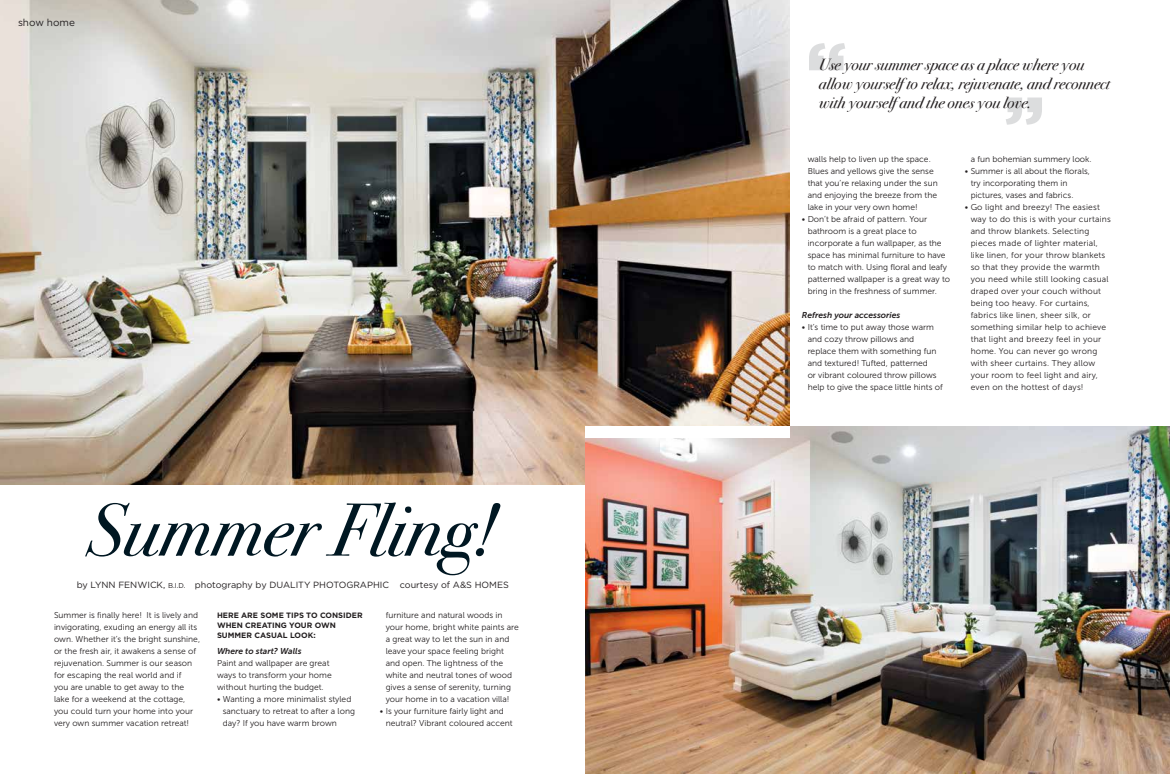
<style>
.page{position:relative;width:1170px;height:774px;background:#fff}
.page>*{position:absolute;margin:0;border:0;box-sizing:border-box;transform-origin:0 0}
.t1{font:italic 75px "Bodoni Svty Two ITCTT";color:#001722}
.t2{font:900 75px "Gotham";color:#dcddde}
.t3{font:italic 16px/19px "Bodoni Svty Two OSITCTT";color:#231f20}
.t4{font:10px "Gotham";color:#231f20}
.t5{font:9px "Gotham";color:#231f20}
.t6{font:8.5px/12px "Museo Sans 300";color:#231f20}
.t7{font:8.5px/12px "Museo Sans 300";letter-spacing:.02em;color:#231f20}
.t8{font:italic 8.5px "Museo Sans 700";color:#231f20}
.t9{font:700 7.8px/10px "Gotham";color:#231f20}
.s1{font-size:7px}
</style>
<div class="page">
<img style="left:0;top:0;width:790px;height:485px">
<img style="left:585px;top:426px;width:585px;height:348px">
<div style="left:585px;top:426px;width:205px;height:11px;background:#fff"></div>
<p class="t4" style="left:18px;top:17px;width:59px">show home</p>
<h1 class="t1" style="left:88px;top:465px;width:408px">Summer Fling!</h1>
<p class="t9" style="left:217px;top:610px;width:147px">HERE ARE SOME TIPS TO CONSIDER<br>WH EN CREATING YOUR OWN<br>SUMMER CASUAL LOOK:</p>
<p class="t8" style="left:217px;top:646px;width:86px">Where to start? Walls</p>
<p class="t6" style="left:217px;top:657px;width:116px">Paint and wallpaper are great ways to transform your home without hurting the budget.</p>
<p class="t6" style="left:223px;top:693px;width:134px;text-indent:-6px">• Wanting a more minimalist styled sanctuary to retreat to after a long day? If you have warm brown</p>
<p class="t5" style="left:77px;top:580px;width:432px">by Lynn Fenwick, <span class="s1">B.I .D.</span> photography by Duality photograph ic courtesy of A&amp;S Homes</p>
<p class="t6" style="left:54px;top:609px;width:148px">Summer is finally here! It is lively and invigorating, exuding an energy all its own. Whether it’s the bright sunshine, or the fresh air, it awakens a sense of rejuvenation. Summer is our season for escaping the real world and if<br>you are unable to get away to the lake for a weekend at the cottage, you could turn your home into your very own summer vacation retreat!</p>
<p class="t6" style="left:386px;top:609px;width:135px">furniture and natural woods in your home, bright white paints are a great way to let the sun in and leave your space feeling bright and open. The lightness of the white and neutral tones of wood gives a sense of serenity, turning your home in to a vacation villa!</p>
<p class="t6" style="left:386px;top:705px;width:129px;text-indent:-6px">• Is your furniture fairly light and neutral? Vibrant coloured accent</p>
<h1 class="t2" style="left:806px;top:26px;width:43px">“</h1>
<h2 class="t3" style="left:819px;top:55px;width:293px">Use your summer space as a place where you allow yourself to relax, rejuvenate, and reconnect with yourself and the ones you love.</h2>
<h1 class="t2" style="left:1004px;top:80px;width:43px">”</h1>
<p class="t6" style="left:808px;top:153px;width:132px">walls help to liven up the space.<br>Blues and yellows give the sense that you’re relaxing under the sun and enjoying the breeze from the lake in your very own home!</p>
<p class="t6" style="left:808px;top:213px;width:144px;text-indent:-6px">• Don’t be afraid of pattern. Your bathroom is a great place to incorporate a fun wallpaper, as the space has minimal furniture to have to match with. Using floral and leafy patterned wallpaper is a great way to bring in the freshness of summer.</p>
<p class="t8" style="left:802px;top:310px;width:100px">Refresh your accessories</p>
<p class="t6" style="left:808px;top:321px;width:137px;text-indent:-6px">• It’s time to put away those warm and cozy throw pillows and replace them with something fun and textured! Tufted, patterned<br>or vibrant coloured throw pillows help to give the space little hints of</p>
<p class="t6" style="left:971px;top:153px;width:122px">a fun bohemian summery look.</p>
<p class="t6" style="left:971px;top:165px;width:121px;text-indent:-6px">• Summer is all about the florals, try incorporating them in pictures, vases and fabrics.</p>
<p class="t7" style="left:971px;top:201px;width:142px;text-indent:-6px">• Go light and breezy! The easiest way to do this is with your curtains and throw blankets. Selecting pieces made of lighter material, like linen, for your throw blankets so that they provide the warmth you need while still looking casual draped over your couch without being too heavy. For curtains, fabrics like linen, sheer silk, or something similar help to achieve that light and breezy feel in your home. You can never go wrong with sheer curtains. They allow your room to feel light and airy, even on the hottest of days!</p>
</div>
